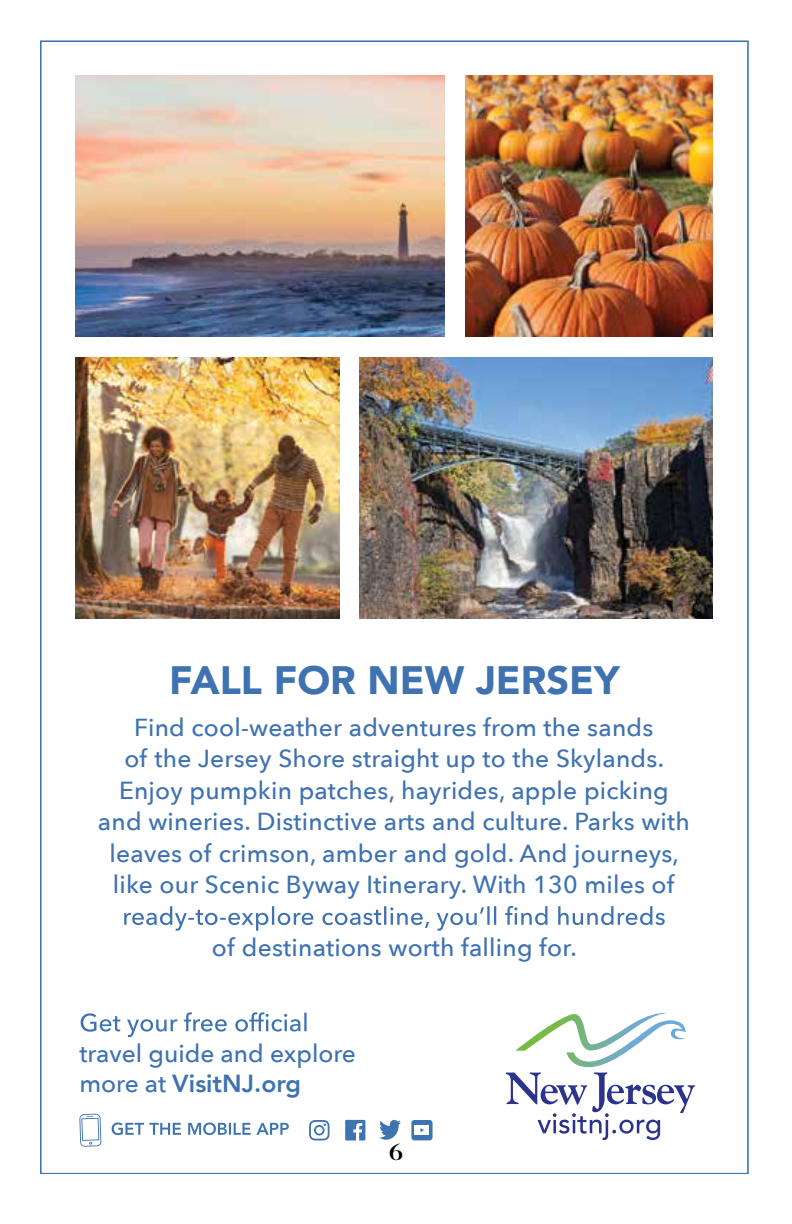
<style>
.page{position:relative;width:792px;height:1224px;background:#fff}
.page>*{position:absolute;margin:0;border:0;box-sizing:border-box;transform-origin:0 0}
.t1{font:900 39.6px "Avenir";color:#3f72b1}
.t2{font:500 24.6px/31.6px "Avenir Next";letter-spacing:.01em;color:#3f72b1;text-align:center}
.t3{font:800 24.6px "Avenir";color:#3f72b1}
.t4{font:700 24px "Caslon 224 Std";color:#000}
.s1{font-family:"Avenir Next";font-weight:500}
</style>
<div class="page">
<img style="left:75px;top:357px;width:264px;height:261px">
<svg style="left:124px;top:906px;width:541px;height:25px"></svg>
<svg style="left:81px;top:1012px;width:226px;height:25px"></svg>
<svg style="left:79px;top:1114px;width:22px;height:33px"></svg>
<svg style="left:112px;top:1123px;width:177px;height:12px"></svg>
<svg style="left:345px;top:1120px;width:20px;height:20px"></svg>
<svg style="left:379px;top:1120px;width:22px;height:20px"></svg>
<svg style="left:309px;top:1120px;width:21px;height:20px"></svg>
<div style="left:411px;top:1120px;width:22px;height:20px;background:#3e74b1;border-radius:3px"></div>
<div style="left:415px;top:1125px;width:14px;height:10px;background:#fff"></div>
<svg style="left:420px;top:1128px;width:4px;height:4px"></svg>
<img style="left:75px;top:75px;width:370px;height:262px">
<img style="left:465px;top:75px;width:248px;height:262px">
<img style="left:360px;top:357px;width:353px;height:262px">
<svg style="left:506px;top:1012px;width:189px;height:128px"></svg>
<h1 class="t1" style="left:169px;top:647px;width:452px">FALL FOR NEW JERSEY</h1>
<p class="t2" style="left:98px;top:711px;width:594px">Find cool-weather adventures from the sands<br>of the Jersey Shore straight up to the Skylands.<br>Enjoy pumpkin patches, hayrides, apple picking and wineries. Distinctive arts and culture. Parks with leaves of crimson, amber and gold. And journeys, like our Scenic Byway Itinerary. With 130 miles of</p>
<p class="t2" style="left:212px;top:932px;width:367px">of destinations worth falling for.</p>
<p class="t2" style="left:79px;top:1037px;width:278px">travel guide and explore</p>
<p class="t3" style="left:79px;top:1061px;width:223px"><span class="s1">more at</span> VisitNJ.org</p>
<p class="t4" style="left:389px;top:1137px;width:16px">6</p>
</div>
